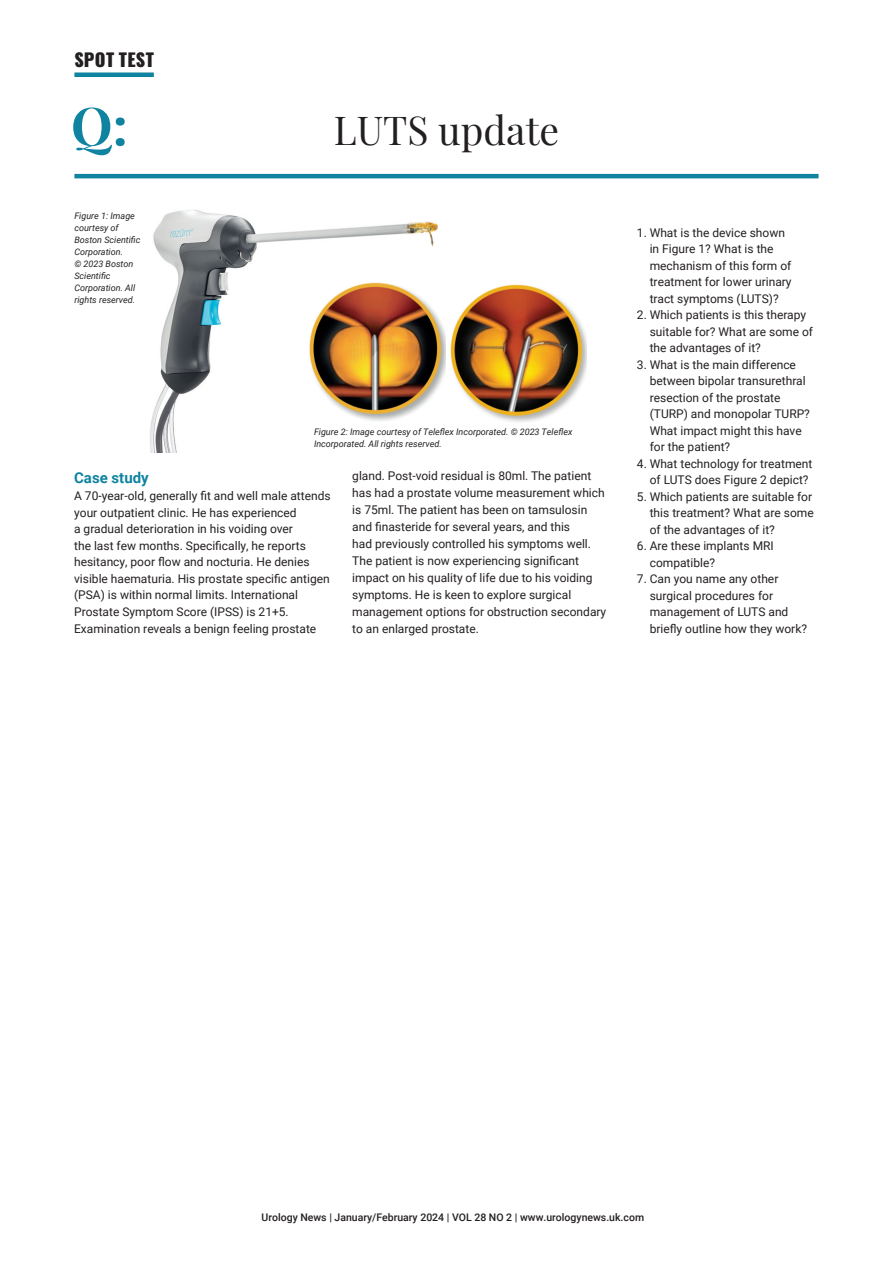
<style>
.page{position:relative;width:893px;height:1263px;background:#fff}
.page>*{position:absolute;margin:0;border:0;box-sizing:border-box;transform-origin:0 0}
.t1{font:700 52.5px "Playfair Display";color:#0f83a0}
.t2{font:39px "Playfair Display";color:#231f20}
.t3{font:800 18px "Oswald";letter-spacing:.015em;color:#231f20}
.t4{font:700 15px "Roboto";color:#0f83a0}
.t5{font:12px/16.5px "Roboto";color:#231f20}
.t6{font:500 10.5px "Roboto";color:#231f20}
.t7{font:italic 9px/12px "Roboto";color:#231f20}
</style>
<div class="page">
<div style="left:74px;top:72px;width:80px;height:5px;background:#0f83a0"></div>
<hr style="left:74px;top:174px;width:745px;height:4px;background:#0f83a0">
<img style="left:150px;top:210px;width:288px;height:243px">
<img style="left:308px;top:274px;width:279px;height:152px">
<h3 class="t3" style="left:74px;top:50px;width:81px">SPOT TEST</h3>
<h1 class="t1" style="left:71px;top:84px;width:58px">Q:</h1>
<h2 class="t2" style="left:334px;top:100px;width:227px">LUTS update</h2>
<p class="t7" style="left:74px;top:210px;width:68px">Figure 1: Image courtesy of<br>Boston Scientific<br>Corporation.<br>© 2023 Boston<br>Scientific<br>Corporation. All rights reserved.</p>
<p class="t7" style="left:314px;top:425px;width:260px">Figure 2: Image courtesy of Teleflex Incorporated. © 2023 Teleflex<br>Incorporated. All rights reserved.</p>
<p class="t4" style="left:74px;top:468px;width:76px">Case study</p>
<p class="t5" style="left:74px;top:487px;width:258px">A 70-year-old, generally fit and well male attends your outpatient clinic. He has experienced<br>a gradual deterioration in his voiding over<br>the last few months. Specifically, he reports hesitancy, poor flow and nocturia. He denies visible haematuria. His prostate specific antigen (PSA) is within normal limits. International Prostate Symptom Score (IPSS) is 21+5.<br>Examination reveals a benign feeling prostate</p>
<p class="t5" style="left:352px;top:467px;width:255px;line-height:17px">gland. Post-void residual is 80ml. The patient has had a prostate volume measurement which is 75ml. The patient has been on tamsulosin and finasteride for several years, and this<br>had previously controlled his symptoms well.<br>The patient is now experiencing significant impact on his quality of life due to his voiding symptoms. He is keen to explore surgical management options for obstruction secondary to an enlarged prostate.</p>
<p class="t5" style="left:650px;top:224px;width:143px;text-indent:-13px">1. What is the device shown in Figure 1? What is the mechanism of this form of treatment for lower urinary tract symptoms (LUTS)?</p>
<p class="t5" style="left:650px;top:306px;width:165px;text-indent:-13px">2. Which patients is this therapy suitable for? What are some of the advantages of it?</p>
<p class="t5" style="left:650px;top:356px;width:162px;text-indent:-13px">3. What is the main difference between bipolar transurethral resection of the prostate (TURP) and monopolar TURP?<br>What impact might this have for the patient?</p>
<p class="t5" style="left:650px;top:455px;width:164px;text-indent:-13px">4. What technology for treatment of LUTS does Figure 2 depict?</p>
<p class="t5" style="left:650px;top:488px;width:165px;text-indent:-13px">5. Which patients are suitable for this treatment? What are some of the advantages of it?</p>
<p class="t5" style="left:650px;top:537px;width:126px;text-indent:-13px">6. Are these implants MRI compatible?</p>
<p class="t5" style="left:650px;top:570px;width:159px;text-indent:-13px">7. Can you name any other surgical procedures for management of LUTS and briefly outline how they work?</p>
<p class="t6" style="left:262px;top:1210px;width:384px">Urology News | January/February 2024 | VOL 28 NO 2 | www.urologynews.uk.com</p>
</div>
